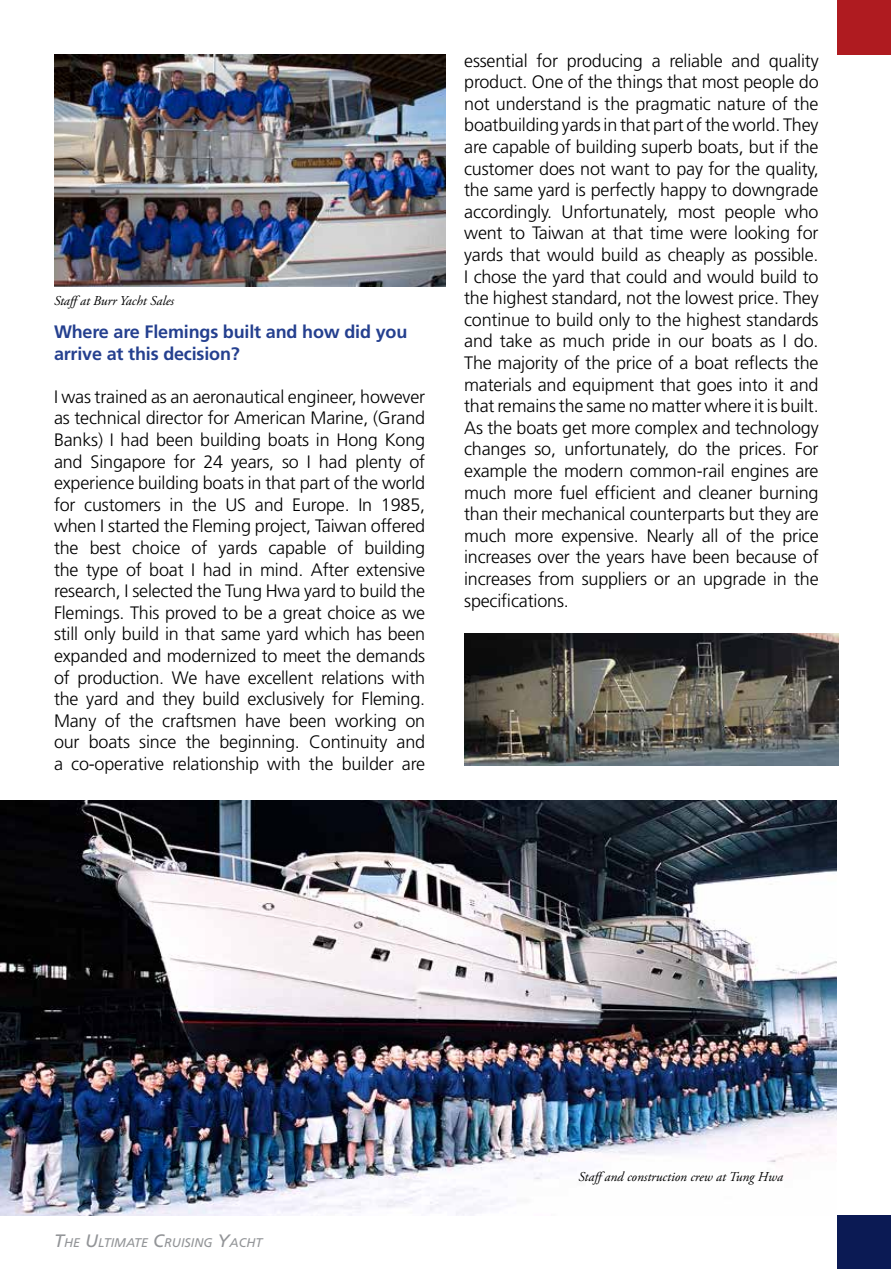
<style>
.page{position:relative;width:891px;height:1269px;background:#fff}
.page>*{position:absolute;margin:0;border:0;box-sizing:border-box;transform-origin:0 0}
.t1{font:300 18px/21.6px "Frutiger";letter-spacing:-.01em;color:#000;text-align:justify}
.t2{font:700 18px/21.6px "Frutiger";letter-spacing:-.01em;color:#25408f}
.t3{font:italic 13.5px "Adobe Garamond Pro";color:#000}
.t4{font:italic 12.6px "Frutiger";color:#939598}
.s1{font-size:18px}
</style>
<div class="page">
<div style="left:837px;top:0;width:54px;height:55px;background:#af1b20"></div>
<div style="left:837px;top:1216px;width:54px;height:53px;background:#0b1a54"></div>
<img style="left:464px;top:633px;width:375px;height:132px">
<img style="left:54px;top:55px;width:392px;height:232px">
<img style="left:0;top:801px;width:837px;height:415px">
<p class="t3" style="left:54px;top:293px;width:121px">Staffat Burr Yacht Sales</p>
<p class="t2" style="left:54px;top:321px;width:355px">Where are Flemings built and how did you arrive at this decision?</p>
<p class="t1" style="left:54px;top:386px;width:373px">I was trained as an aeronautical engineer, however as technical director for American Marine, (Grand Banks) I had been building boats in Hong Kong and Singapore for 24 years, so I had plenty of experience building boats in that part of the world for customers in the US and Europe. In 1985, when I started the Fleming project, Taiwan offered the best choice of yards capable of building the type of boat I had in mind. After extensive research, I selected the Tung Hwa yard to build the Flemings. This proved to be a great choice as we still only build in that same yard which has been expanded and modernized to meet the demands of production. We have excellent relations with the yard and they build exclusively for Fleming.<br>Many of the craftsmen have been working on our boats since the beginning. Continuity and a co-operative relationship with the builder are</p>
<p class="t1" style="left:464px;top:50px;width:356px">essential for producing a reliable and quality product. One of the things that most people do not understand is the pragmatic nature of the boatbuilding yards in that part of the world. They are capable of building superb boats, but if the customer does not want to pay for the quality, the same yard is perfectly happy to downgrade accordingly. Unfortunately, most people who went to Taiwan at that time were looking for yards that would build as cheaply as possible.<br>I chose the yard that could and would build to the highest standard, not the lowest price. They continue to build only to the highest standards and take as much pride in our boats as I do.<br>The majority of the price of a boat reflects the materials and equipment that goes into it and that remains the same no matter where it is built.<br>As the boats get more complex and technology changes so, unfortunately, do the prices. For example the modern common-rail engines are much more fuel efficient and cleaner burning than their mechanical counterparts but they are much more expensive. Nearly all of the price increases over the years have been because of increases from suppliers or an upgrade in the specifications.</p>
<p class="t4" style="left:54px;top:1235px;width:210px"><span class="s1">T</span>HE <span class="s1">U</span>LTIMATE <span class="s1">C</span>RUISING <span class="s1">Y</span>ACHT</p>
<p class="t3" style="left:579px;top:1169px;width:206px">Staffand construction crew at Tung Hwa</p>
</div>
